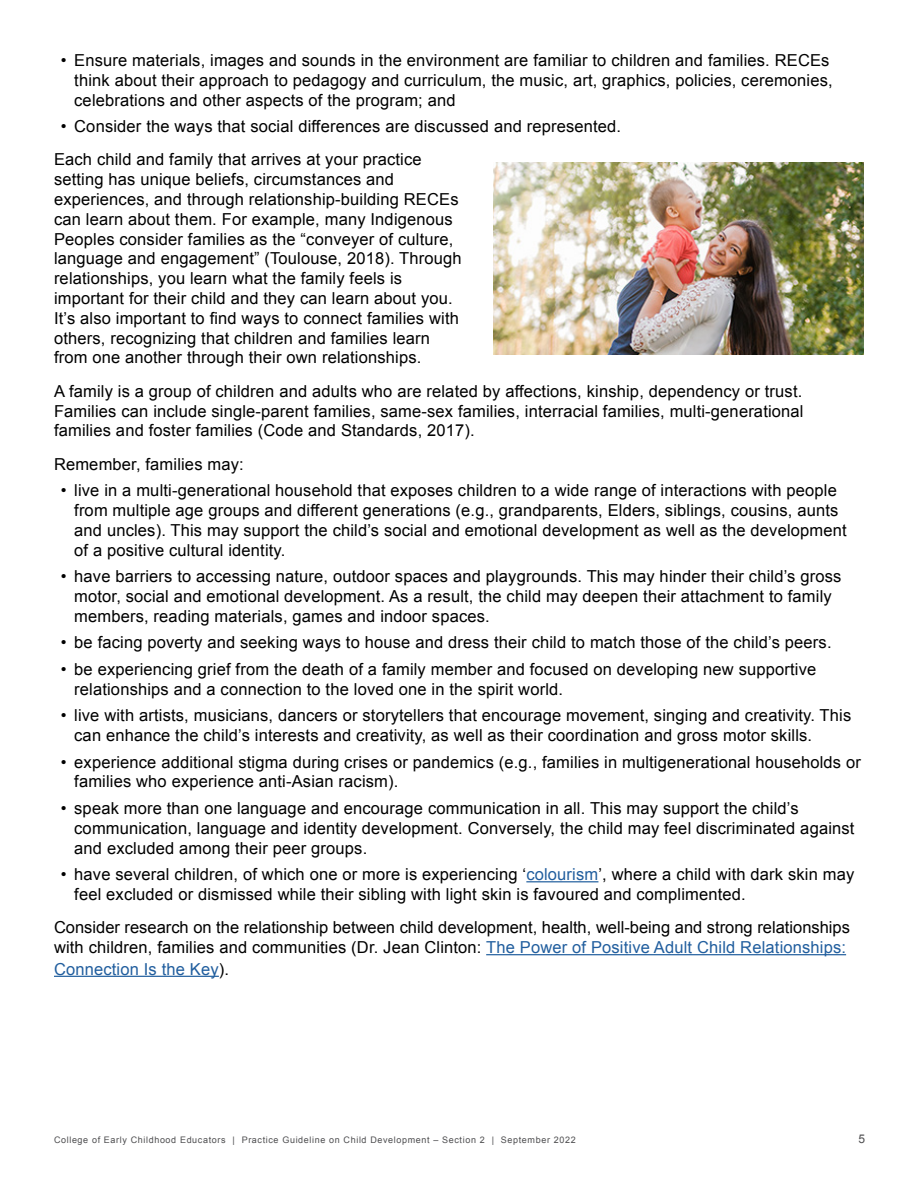
<style>
.page{position:relative;width:918px;height:1188px;background:#fff}
.page>*{position:absolute;margin:0;border:0;box-sizing:border-box;transform-origin:0 0}
.t1{font:16.5px/19.8px "Arial";letter-spacing:.01em;color:#000}
.t2{font:16.5px "Arial";letter-spacing:.01em;color:#215e9e}
.t3{font:12px "Arial";color:#4d4d4f}
.t4{font:9px "Arial";letter-spacing:.07em;color:#4d4d4f}
.s1{color:#215e9e}
.s2{color:#000}
</style>
<div class="page">
<hr style="left:526px;top:881px;width:72px;height:1px;background:#215e9e">
<hr style="left:486px;top:954px;width:360px;height:1px;background:#215e9e">
<hr style="left:54px;top:976px;width:165px;height:1px;background:#215e9e">
<img style="left:494px;top:162px;width:370px;height:193px">
<p class="t1" style="left:74px;top:50px;width:760px;text-indent:-14px">• Ensure materials, images and sounds in the environment are familiar to children and families. RECEs think about their approach to pedagogy and curriculum, the music, art, graphics, policies, ceremonies, celebrations and other aspects of the program; and</p>
<p class="t1" style="left:61px;top:117px;width:562px">• Consider the ways that social differences are discussed and represented.</p>
<p class="t1" style="left:54px;top:150px;width:409px">Each child and family that arrives at your practice setting has unique beliefs, circumstances and experiences, and through relationship-building RECEs can learn about them. For example, many Indigenous Peoples consider families as the “conveyer of culture, language and engagement” (Toulouse, 2018). Through relationships, you learn what the family feels is important for their child and they can learn about you.<br>It’s also important to find ways to connect families with others, recognizing that children and families learn from one another through their own relationships.</p>
<p class="t1" style="left:54px;top:381px;width:751px;text-align:justify">A family is a group of children and adults who are related by affections, kinship, dependency or trust.<br>Families can include single-parent families, same-sex families, interracial families, multi-generational families and foster families (Code and Standards, 2017).</p>
<p class="t1" style="left:54px;top:454px;width:191px">Remember, families may:</p>
<p class="t1" style="left:74px;top:481px;width:774px;text-indent:-14px">• live in a multi-generational household that exposes children to a wide range of interactions with people from multiple age groups and different generations (e.g., grandparents, Elders, siblings, cousins, aunts and uncles). This may support the child’s social and emotional development as well as the development of a positive cultural identity.</p>
<p class="t1" style="left:74px;top:567px;width:769px;text-indent:-14px">• have barriers to accessing nature, outdoor spaces and playgrounds. This may hinder their child’s gross motor, social and emotional development. As a result, the child may deepen their attachment to family members, reading materials, games and indoor spaces.</p>
<p class="t1" style="left:61px;top:633px;width:772px">• be facing poverty and seeking ways to house and dress their child to match those of the child’s peers.</p>
<p class="t1" style="left:74px;top:659px;width:744px;text-indent:-14px">• be experiencing grief from the death of a family member and focused on developing new supportive relationships and a connection to the loved one in the spirit world.</p>
<p class="t1" style="left:74px;top:706px;width:779px;text-indent:-14px">• live with artists, musicians, dancers or storytellers that encourage movement, singing and creativity. This can enhance the child’s interests and creativity, as well as their coordination and gross motor skills.</p>
<p class="t1" style="left:74px;top:752px;width:788px;text-indent:-14px">• experience additional stigma during crises or pandemics (e.g., families in multigenerational households or families who experience anti-Asian racism).</p>
<p class="t1" style="left:74px;top:798px;width:782px;text-indent:-14px">• speak more than one language and encourage communication in all. This may support the child’s communication, language and identity development. Conversely, the child may feel discriminated against and excluded among their peer groups.</p>
<p class="t1" style="left:74px;top:865px;width:782px;text-indent:-13px">• have several children, of which one or more is experiencing ‘<span class="s1">colourism</span>’, where a child with dark skin may feel excluded or dismissed while their sibling with light skin is favoured and complimented.</p>
<p class="t1" style="left:54px;top:918px;width:798px">Consider research on the relationship between child development, health, well-being and strong relationships with children, families and communities (Dr. Jean Clinton: <span class="s1">The Power of Positive Adult Child Relationships:</span></p>
<p class="t2" style="left:54px;top:958px;width:177px">Connection Is the Key<span class="s2">).</span></p>
<p class="t4" style="left:54px;top:1134px;width:523px">College of Early Childhood Educators | Practice Guideline on Child Development – Section 2 | September 2022</p>
<p class="t3" style="left:858px;top:1131px;width:8px">5</p>
</div>
